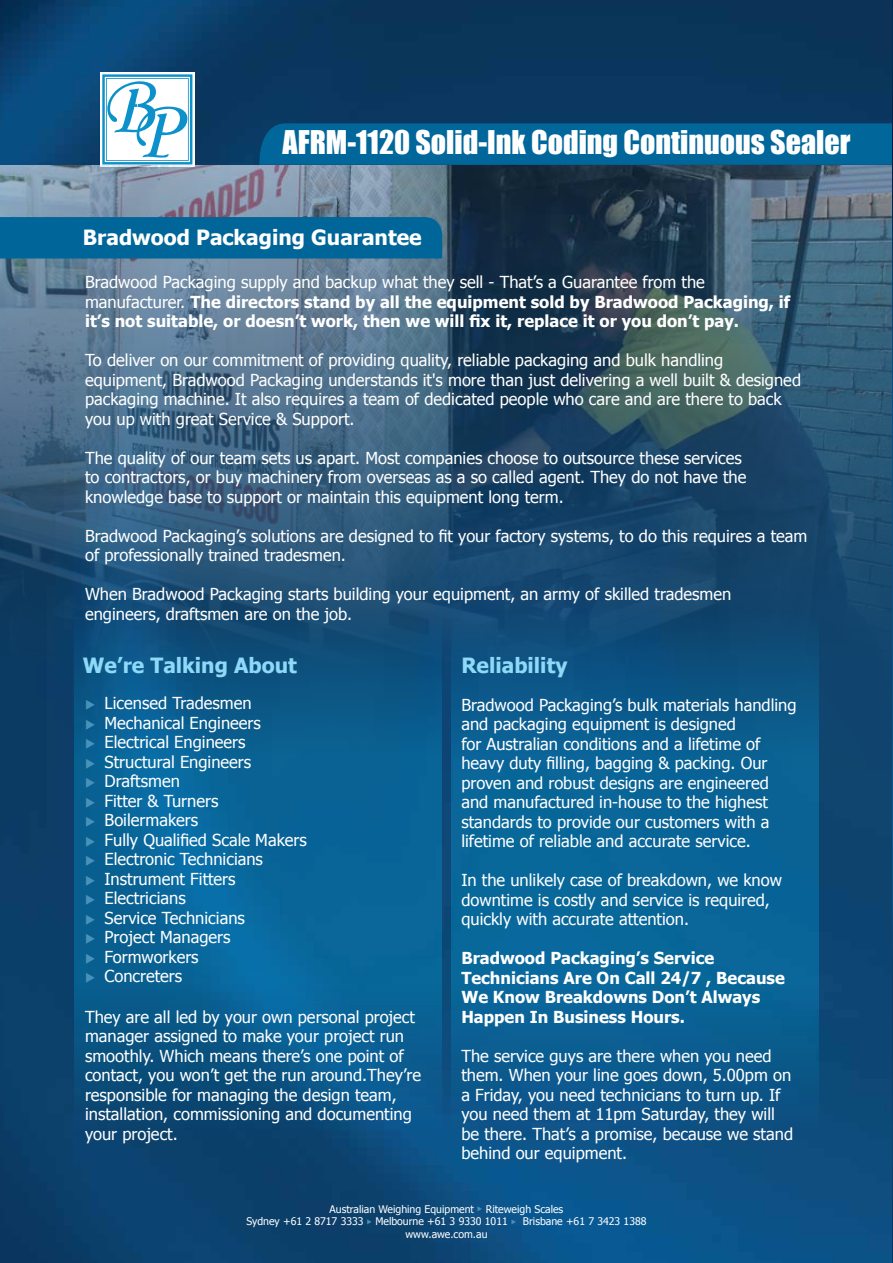
<style>
.page{position:relative;width:893px;height:1263px;background:#fff}
.page>*{position:absolute;margin:0;border:0;box-sizing:border-box;transform-origin:0 0}
.t1{font:30px "Impact";color:#fff}
.t2{font:700 21px "Tahoma";color:#8ed8f8}
.t3{font:700 21px "Tahoma";color:#fff}
.t4{font:16.5px/19.5px "Tahoma";color:#fff}
.t5{font:700 16.5px/19.5px "Tahoma";color:#fff}
.t6{font:10.5px/12.6px "Tahoma";color:#fff;text-align:center}
.s1{font-weight:400}
.s2{color:#4891b8}
</style>
<div class="page">
<img style="left:0;top:0;width:893px;height:1263px">
<svg style="left:259px;top:120px;width:634px;height:45px;background:#016294"></svg>
<div style="left:100px;top:73px;width:95px;height:94px;background:linear-gradient(to bottom,#95cfe7,#95cfe7)"></div>
<svg style="left:102px;top:74px;width:90px;height:91px"></svg>
<img style="left:0;top:165px;width:892px;height:604px">
<svg style="left:74px;top:610px;width:368px;height:530px;background:#0a5c8d"></svg>
<svg style="left:451px;top:610px;width:368px;height:530px;background:#0a5d8f"></svg>
<div style="left:0;top:217px;width:442px;height:41px;background:#069"></div>
<h1 class="t1" style="left:282px;top:119px;width:569px">AFRM-1120 Solid-Ink Coding Continuous Sealer</h1>
<p class="t3" style="left:83px;top:223px;width:340px">Bradwood Packaging Guarantee</p>
<p class="t5" style="left:85px;top:271px;width:707px"><span class="s1">Bradwood Packaging supply and backup what they sell - That’s a Guarantee from the manufacturer.</span> The directors stand by all the equipment sold by Bradwood Packaging, if it’s not suitable, or doesn’t work, then we will fix it, replace it or you don’t pay.</p>
<p class="t4" style="left:85px;top:350px;width:718px">To deliver on our commitment of providing quality, reliable packaging and bulk handling equipment, Bradwood Packaging understands it's more than just delivering a well built &amp; designed packaging machine. It also requires a team of dedicated people who care and are there to back you up with great Service &amp; Support.</p>
<p class="t4" style="left:85px;top:447px;width:663px">The quality of our team sets us apart. Most companies choose to outsource these services to contractors, or buy machinery from overseas as a so called agent. They do not have the knowledge base to support or maintain this equipment long term.</p>
<p class="t4" style="left:85px;top:525px;width:724px">Bradwood Packaging’s solutions are designed to fit your factory systems, to do this requires a team of professionally trained tradesmen.</p>
<p class="t4" style="left:85px;top:584px;width:648px">When Bradwood Packaging starts building your equipment, an army of skilled tradesmen engineers, draftsmen are on the job.</p>
<p class="t2" style="left:83px;top:650px;width:215px">We’re Talking About</p>
<p class="t4" style="left:85px;top:692px;width:168px"><span class="s2">◆</span> Licensed Tradesmen</p>
<p class="t4" style="left:85px;top:712px;width:177px"><span class="s2">◆</span> Mechanical Engineers</p>
<p class="t4" style="left:85px;top:731px;width:162px"><span class="s2">◆</span> Electrical Engineers</p>
<p class="t4" style="left:85px;top:751px;width:168px"><span class="s2">◆</span> Structural Engineers</p>
<p class="t4" style="left:85px;top:770px;width:96px"><span class="s2">◆</span> Draftsmen</p>
<p class="t4" style="left:85px;top:790px;width:135px"><span class="s2">◆</span> Fitter &amp; Turners</p>
<p class="t4" style="left:85px;top:809px;width:115px"><span class="s2">◆</span> Boilermakers</p>
<p class="t4" style="left:85px;top:829px;width:223px"><span class="s2">◆</span> Fully Qualified Scale Makers</p>
<p class="t4" style="left:85px;top:848px;width:179px"><span class="s2">◆</span> Electronic Technicians</p>
<p class="t4" style="left:85px;top:868px;width:152px"><span class="s2">◆</span> Instrument Fitters</p>
<p class="t4" style="left:85px;top:887px;width:102px"><span class="s2">◆</span> Electricians</p>
<p class="t4" style="left:85px;top:907px;width:161px"><span class="s2">◆</span> Service Technicians</p>
<p class="t4" style="left:85px;top:926px;width:147px"><span class="s2">◆</span> Project Managers</p>
<p class="t4" style="left:85px;top:946px;width:115px"><span class="s2">◆</span> Formworkers</p>
<p class="t4" style="left:85px;top:965px;width:99px"><span class="s2">◆</span> Concreters</p>
<p class="t4" style="left:85px;top:1006px;width:338px">They are all led by your own personal project manager assigned to make your project run smoothly. Which means there’s one point of contact, you won’t get the run around.They’re responsible for managing the design team, installation, commissioning and documenting your project.</p>
<p class="t2" style="left:461px;top:650px;width:108px">Reliability</p>
<p class="t4" style="left:461px;top:694px;width:337px">Bradwood Packaging’s bulk materials handling and packaging equipment is designed<br>for Australian conditions and a lifetime of heavy duty filling, bagging &amp; packing. Our proven and robust designs are engineered and manufactured in-house to the highest standards to provide our customers with a lifetime of reliable and accurate service.</p>
<p class="t4" style="left:461px;top:870px;width:322px">In the unlikely case of breakdown, we know downtime is costly and service is required, quickly with accurate attention.</p>
<p class="t5" style="left:461px;top:947px;width:325px">Bradwood Packaging’s Service<br>Technicians Are On Call 24/7 , Because<br>We Know Breakdowns Don’t Always<br>Happen In Business Hours.</p>
<p class="t4" style="left:461px;top:1045px;width:333px">The service guys are there when you need them. When your line goes down, 5.00pm on a Friday, you need technicians to turn up. If you need them at 11pm Saturday, they will be there. That’s a promise, because we stand behind our equipment.</p>
<p class="t6" style="left:246px;top:1202px;width:402px">Australian Weighing Equipment <span class="s2">◆</span> Riteweigh Scales<br>Sydney +61 2 8717 3333 <span class="s2">◆</span> Melbourne +61 3 9330 1011 <span class="s2">◆</span> Brisbane +61 7 3423 1388 www.awe.com.au</p>
</div>
